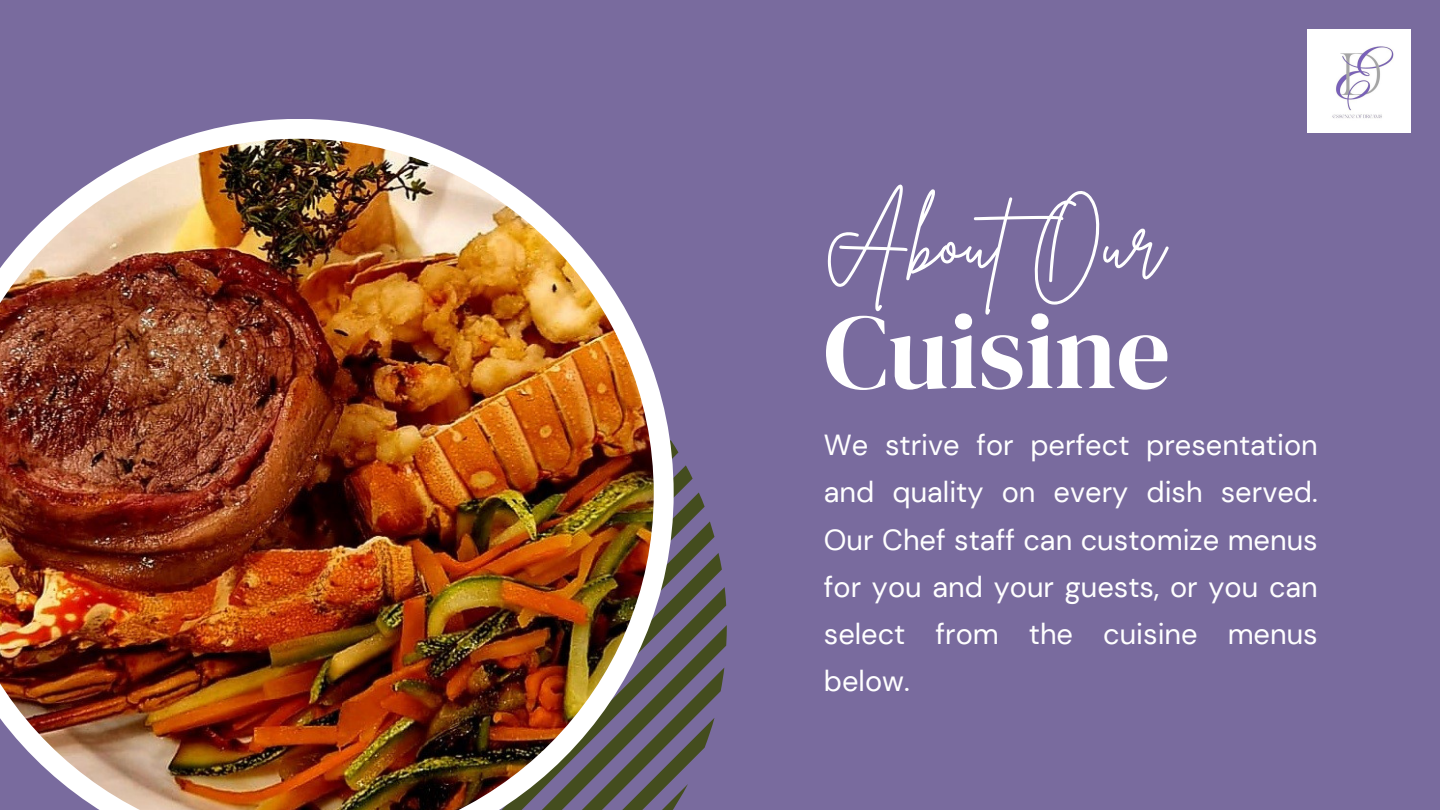
<style>
.page{position:relative;width:1440px;height:810px;background:#796b9e}
.page>*{position:absolute;margin:0;border:0;box-sizing:border-box;transform-origin:0 0}
.t1{font:106.7px "DM Serif Display";color:#fff}
.t2{font:79.8px "Brittany Signature";color:#fff}
.t3{font:29px/47.2px "DM Sans";color:#fff;text-align:justify}
</style>
<div class="page">
<svg style="left:674px;top:445px;width:53px;height:363px"></svg>
<svg style="left:178px;top:119px;width:496px;height:691px"></svg>
<img style="left:0;top:139px;width:654px;height:671px">
<img style="left:1307px;top:29px;width:104px;height:104px">
<p class="t2" style="left:824px;top:189px;width:342px">AboutOur</p>
<p class="t1" style="left:824px;top:278px;width:348px">Cuisine</p>
<p class="t3" style="left:824px;top:422px;width:495px">We strive for perfect presentation and quality on every dish served.<br>Our Chef staff can customize menus for you and your guests, or you can select from the cuisine menus below.</p>
</div>
